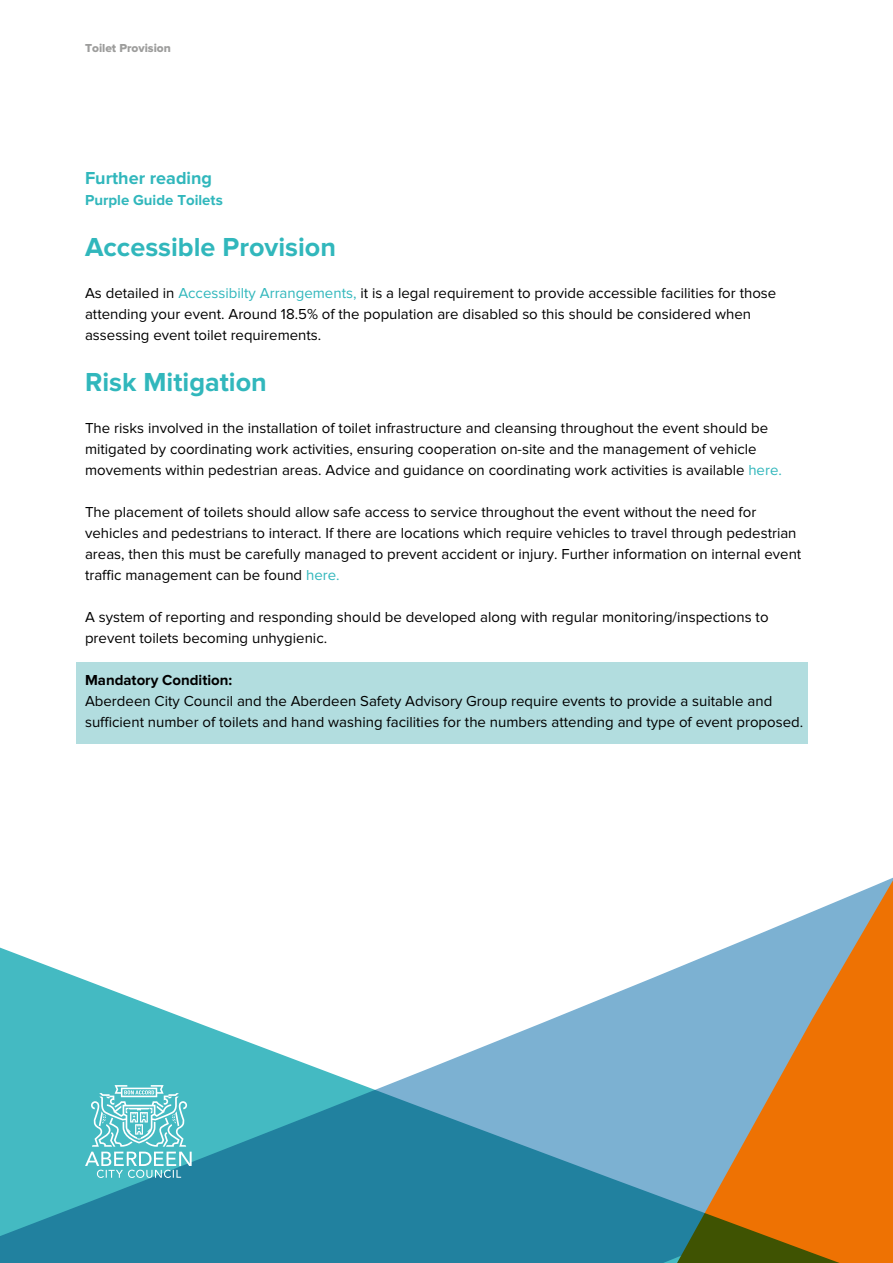
<style>
.page{position:relative;width:893px;height:1263px;background:#fff}
.page>*{position:absolute;margin:0;border:0;box-sizing:border-box;transform-origin:0 0}
.t1{font:700 27px "Proxima Nova";color:#31b7bc}
.t2{font:700 18px "Proxima Nova";color:#31b7bc}
.t3{font:15px/21px "Proxima Nova";color:#000}
.t4{font:700 15px "Proxima Nova";color:#000}
.t5{font:700 15px "Proxima Nova";color:#31b7bc}
.t6{font:12px "Proxima Nova Extrabld";color:#9d9d9c}
.s1{color:#31b7bc}
</style>
<div class="page">
<div style="left:77px;top:663px;width:731px;height:81px;background:#b2dddf"></div>
<svg style="left:764px;top:877px;width:129px;height:55px"></svg>
<svg style="left:0;top:932px;width:893px;height:331px"></svg>
<svg style="left:85px;top:1085px;width:107px;height:93px;background:#72c9d0"></svg>
<p class="t6" style="left:85px;top:41px;width:87px">Toilet Provision</p>
<p class="t2" style="left:85px;top:168px;width:129px">Further reading</p>
<p class="t5" style="left:85px;top:192px;width:139px">Purple Guide Toilets</p>
<h1 class="t1" style="left:85px;top:232px;width:253px">Accessible Provision</h1>
<p class="t3" style="left:85px;top:283px;width:693px">As detailed in <span class="s1">Accessibilty Arrangements,</span> it is a legal requirement to provide accessible facilities for those attending your event. Around 18.5% of the population are disabled so this should be considered when assessing event toilet requirements.</p>
<h1 class="t1" style="left:85px;top:367px;width:183px">Risk Mitigation</h1>
<p class="t3" style="left:85px;top:418px;width:698px">The risks involved in the installation of toilet infrastructure and cleansing throughout the event should be mitigated by coordinating work activities, ensuring cooperation on-site and the management of vehicle movements within pedestrian areas. Advice and guidance on coordinating work activities is available <span class="s1">here.</span></p>
<p class="t3" style="left:85px;top:502px;width:718px">The placement of toilets should allow safe access to service throughout the event without the need for vehicles and pedestrians to interact. If there are locations which require vehicles to travel through pedestrian areas, then this must be carefully managed to prevent accident or injury. Further information on internal event traffic management can be found <span class="s1">here.</span></p>
<p class="t3" style="left:85px;top:607px;width:685px">A system of reporting and responding should be developed along with regular monitoring/inspections to prevent toilets becoming unhygienic.</p>
<p class="t4" style="left:85px;top:672px;width:149px">Mandatory Condition:</p>
<p class="t3" style="left:85px;top:691px;width:720px">Aberdeen City Council and the Aberdeen Safety Advisory Group require events to provide a suitable and sufficient number of toilets and hand washing facilities for the numbers attending and type of event proposed.</p>
</div>
